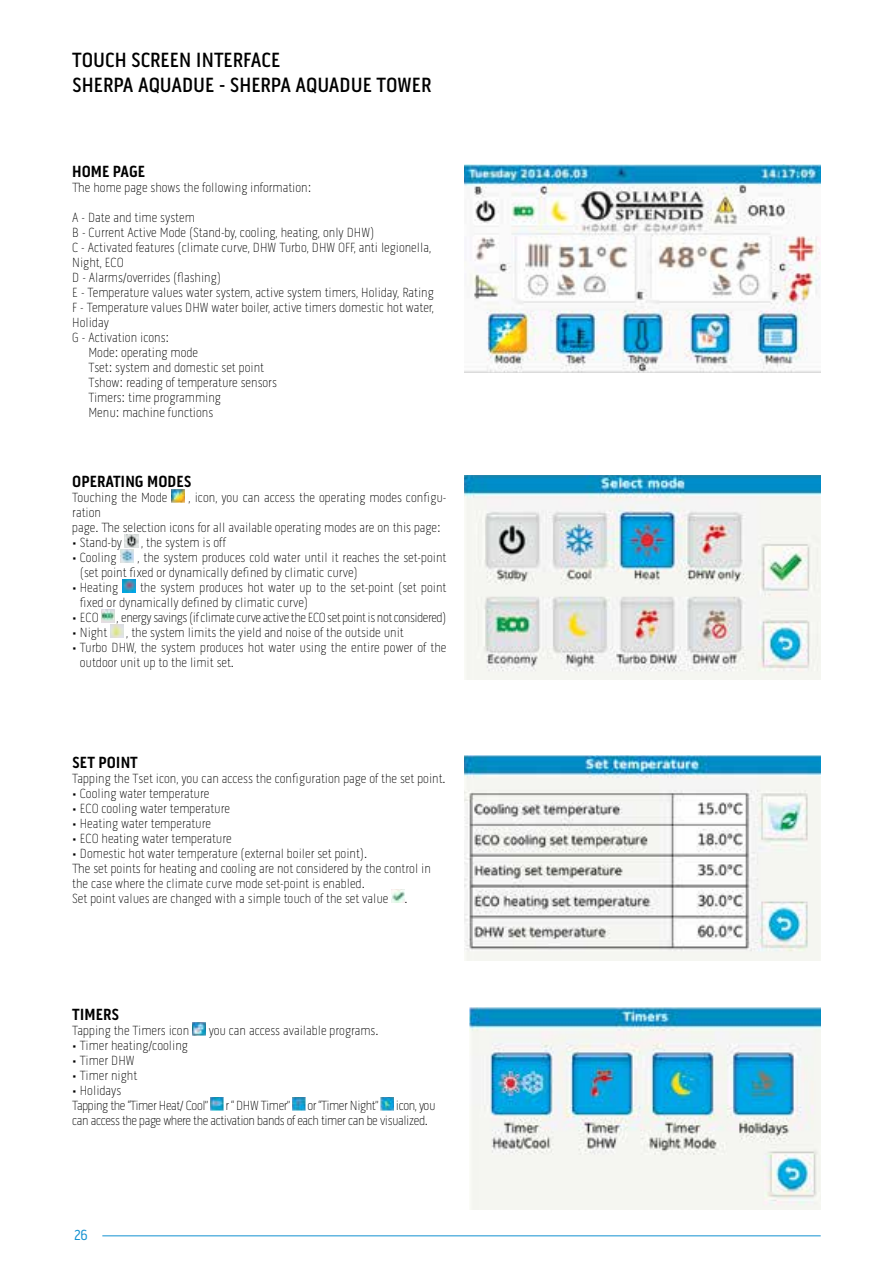
<style>
.page{position:relative;width:893px;height:1263px;background:#fff}
.page>*{position:absolute;margin:0;border:0;box-sizing:border-box;transform-origin:0 0}
.t1{font:500 21px/25.2px "Pill Gothic 300 mg";color:#000}
.t2{font:700 16.5px "Pill Gothic 300 mg";color:#000}
.t3{font:15px "Pill Gothic 300 mg";color:#1391d1}
.t4{font:100 13.5px/15px "Pill Gothic 300 mg";color:#000}
.t5{font:100 13.5px/15px "Pill Gothic 300 mg";letter-spacing:-.03em;color:#000}
</style>
<div class="page">
<hr style="left:102px;top:1235px;width:719px;height:1px;background:#1391d1">
<img style="left:464px;top:164px;width:357px;height:208px">
<img style="left:464px;top:475px;width:357px;height:205px">
<img style="left:464px;top:755px;width:357px;height:205px">
<img style="left:469px;top:1008px;width:352px;height:201px">
<img style="left:391px;top:890px;width:14px;height:13px">
<img style="left:192px;top:1022px;width:14px;height:13px">
<svg style="left:210px;top:1097px;width:13px;height:13px"></svg>
<svg style="left:292px;top:1097px;width:13px;height:13px"></svg>
<svg style="left:381px;top:1097px;width:13px;height:13px"></svg>
<svg style="left:171px;top:489px;width:13px;height:13px"></svg>
<svg style="left:120px;top:534px;width:18px;height:28px"></svg>
<svg style="left:123px;top:579px;width:13px;height:13px"></svg>
<svg style="left:101px;top:609px;width:22px;height:28px"></svg>
<h1 class="t1" style="left:72px;top:47px;width:361px">TOUCH SCREEN INTERFACE<br>SHERPA AQUADUE - SHERPA AQUADUE TOWER</h1>
<p class="t2" style="left:72px;top:161px;width:74px">HOME PAGE</p>
<p class="t4" style="left:72px;top:180px;width:241px">The home page shows the following information:</p>
<p class="t4" style="left:72px;top:210px;width:124px">A - Date and time system</p>
<p class="t4" style="left:72px;top:225px;width:304px">B - Current Active Mode (Stand-by, cooling, heating, only DHW)</p>
<p class="t4" style="left:72px;top:240px;width:361px">C - Activated features (climate curve, DHW Turbo, DHW OFF, anti legionella,</p>
<p class="t4" style="left:72px;top:255px;width:53px">Night, ECO</p>
<p class="t4" style="left:72px;top:270px;width:150px">D - Alarms/overrides (flashing)</p>
<p class="t4" style="left:72px;top:285px;width:363px">E - Temperature values water system, active system timers, Holiday, Rating</p>
<p class="t4" style="left:72px;top:300px;width:363px">F - Temperature values DHW water boiler, active timers domestic hot water,</p>
<p class="t4" style="left:72px;top:315px;width:38px">Holiday</p>
<p class="t4" style="left:72px;top:330px;width:98px">G - Activation icons:</p>
<p class="t4" style="left:88px;top:345px;width:111px">Mode: operating mode</p>
<p class="t4" style="left:88px;top:360px;width:177px">Tset: system and domestic set point</p>
<p class="t4" style="left:88px;top:375px;width:190px">Tshow: reading of temperature sensors</p>
<p class="t4" style="left:88px;top:390px;width:134px">Timers: time programming</p>
<p class="t4" style="left:88px;top:405px;width:126px">Menu: machine functions</p>
<p class="t2" style="left:72px;top:472px;width:121px">OPERATING MODES</p>
<p class="t4" style="left:72px;top:490px;width:97px">Touching the Mode</p>
<p class="t4" style="left:189px;top:490px;width:259px">, icon, you can access the operating modes configu-</p>
<p class="t4" style="left:72px;top:505px;width:370px">ration<br>page. The selection icons for all available operating modes are on this page:</p>
<p class="t4" style="left:72px;top:535px;width:51px">• Stand-by</p>
<p class="t4" style="left:141px;top:535px;width:86px">, the system is off</p>
<p class="t4" style="left:72px;top:550px;width:46px">• Cooling</p>
<p class="t4" style="left:80px;top:550px;width:368px;text-indent:58px">, the system produces cold water until it reaches the set-point (set point fixed or dynamically defined by climatic curve)</p>
<p class="t4" style="left:72px;top:580px;width:47px">• Heating</p>
<p class="t4" style="left:80px;top:580px;width:368px;text-indent:60px">the system produces hot water up to the set-point (set point fixed or dynamically defined by climatic curve)</p>
<p class="t4" style="left:72px;top:610px;width:28px">• ECO</p>
<p class="t5" style="left:117px;top:610px;width:331px">, energy savings (if climate curve active the ECO set point is not considered)</p>
<p class="t4" style="left:72px;top:625px;width:36px">• Night</p>
<p class="t4" style="left:126px;top:625px;width:279px">, the system limits the yield and noise of the outside unit</p>
<p class="t4" style="left:80px;top:640px;width:368px;text-indent:-8px">• Turbo DHW, the system produces hot water using the entire power of the outdoor unit up to the limit set.</p>
<p class="t2" style="left:72px;top:752px;width:67px">SET POINT</p>
<p class="t4" style="left:72px;top:771px;width:375px">Tapping the Tset icon, you can access the configuration page of the set point.</p>
<p class="t4" style="left:72px;top:786px;width:139px">• Cooling water temperature</p>
<p class="t4" style="left:72px;top:801px;width:159px">• ECO cooling water temperature</p>
<p class="t4" style="left:72px;top:816px;width:140px">• Heating water temperature</p>
<p class="t4" style="left:72px;top:831px;width:161px">• ECO heating water temperature</p>
<p class="t4" style="left:72px;top:846px;width:360px">• Domestic hot water temperature (external boiler set point).<br>The set points for heating and cooling are not considered by the control in the case where the climate curve mode set-point is enabled.<br>Set point values are changed with a simple touch of the set value .</p>
<p class="t2" style="left:72px;top:1005px;width:48px">TIMERS</p>
<p class="t4" style="left:72px;top:1023px;width:118px">Tapping the Timers icon</p>
<p class="t4" style="left:209px;top:1023px;width:171px">you can access available programs.</p>
<p class="t4" style="left:72px;top:1038px;width:117px">• Timer heating/cooling</p>
<p class="t4" style="left:72px;top:1053px;width:64px">• Timer DHW</p>
<p class="t4" style="left:72px;top:1068px;width:66px">• Timer night</p>
<p class="t5" style="left:72px;top:1083px;width:138px">• Holidays<br>Tapping the “Timer Heat/ Cool”</p>
<p class="t5" style="left:225px;top:1098px;width:67px">r “ DHW Timer”</p>
<p class="t5" style="left:307px;top:1098px;width:73px">or “Timer Night”</p>
<p class="t5" style="left:72px;top:1098px;width:365px;text-indent:324px">icon, you can access the page where the activation bands of each timer can be visualized.</p>
<p class="t3" style="left:74px;top:1226px;width:15px">26</p>
</div>
